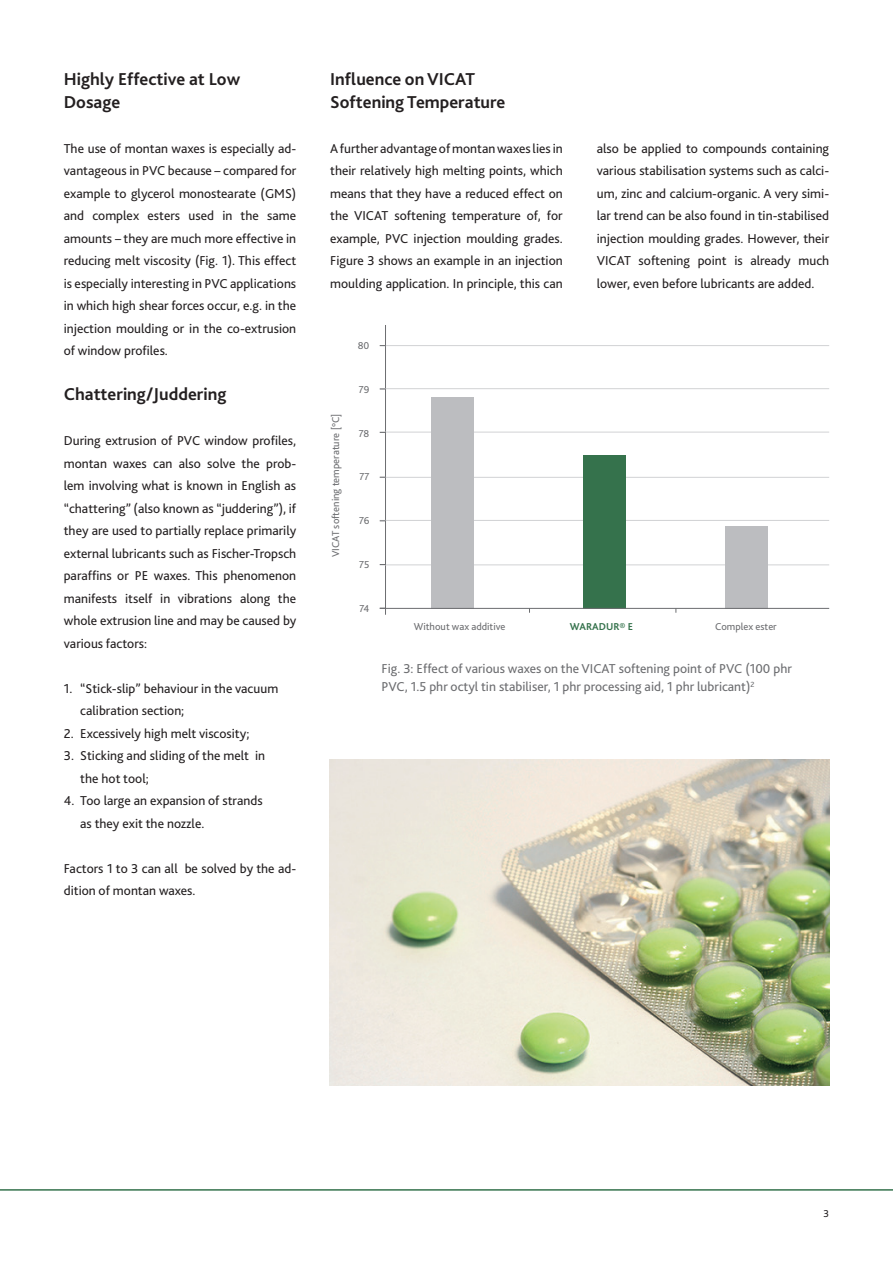
<style>
.page{position:relative;width:893px;height:1263px;background:#fff}
.page>*{position:absolute;margin:0;border:0;box-sizing:border-box;transform-origin:0 0}
.t1{font:700 18px/22.5px "Bliss 2";color:#231f20}
.t2{font:13.5px/22.5px "Bliss 2";color:#231f20;text-align:justify}
.t3{font:13.5px/18px "Bliss 2";color:#6c6d70}
.t4{font:10.5px "Bliss 2";color:#6c6d70}
.t5{font:700 10.5px "Bliss 2";color:#35724c}
.t6{font:10.5px "Bliss 2";color:#231f20}
</style>
<div class="page">
<hr style="left:0;top:1189px;width:893px;height:2px;background:#35724c">
<hr style="left:385px;top:325px;width:1px;height:290px;background:#6c6d70">
<hr style="left:380px;top:345px;width:449px;height:1px;background:#d1d2d4">
<hr style="left:380px;top:388px;width:449px;height:1px;background:#d1d2d4">
<hr style="left:380px;top:432px;width:449px;height:1px;background:#d1d2d4">
<hr style="left:380px;top:477px;width:449px;height:1px;background:#d1d2d4">
<hr style="left:380px;top:520px;width:449px;height:1px;background:#d1d2d4">
<hr style="left:380px;top:564px;width:449px;height:1px;background:#d1d2d4">
<div style="left:431px;top:397px;width:43px;height:212px;background:#bcbdc0"></div>
<div style="left:583px;top:455px;width:43px;height:154px;background:#35724c"></div>
<div style="left:725px;top:527px;width:42px;height:82px;background:#bcbdc0"></div>
<hr style="left:380px;top:608px;width:449px;height:1px;background:#6c6d70">
<img style="left:330px;top:759px;width:499px;height:327px">
<h1 class="t1" style="left:64px;top:67px;width:178px">Highly Effective at Low<br>Dosage</h1>
<p class="t2" style="left:64px;top:136px;width:234px">The use of montan waxes is especially ad&shy;vantageous in PVC because – compared for example to glycerol monostearate (GMS) and complex esters used in the same amounts – they are much more effective in reducing melt viscosity (Fig. 1). This effect is especially interesting in PVC applications in which high shear forces occur, e.g. in the injection moulding or in the co-extrusion of window profiles.</p>
<h1 class="t1" style="left:64px;top:382px;width:164px">Chattering/Juddering</h1>
<p class="t2" style="left:64px;top:429px;width:234px">During extrusion of PVC window profiles, montan waxes can also solve the prob&shy;lem involving what is known in English as “chattering” (also known as “juddering”), if they are used to partially replace primarily external lubricants such as Fischer-Tropsch paraffins or PE waxes. This phenomenon manifests itself in vibrations along the whole extrusion line and may be caused by various factors:</p>
<p class="t2" style="left:80px;top:676px;width:200px;text-indent:-16px">1. “Stick-slip” behaviour in the vacuum calibration section;</p>
<p class="t2" style="left:64px;top:722px;width:187px">2. Excessively high melt viscosity;</p>
<p class="t2" style="left:80px;top:744px;width:186px;text-indent:-16px">3. Sticking and sliding of the melt in the hot tool;</p>
<p class="t2" style="left:80px;top:789px;width:184px;text-indent:-16px">4. Too large an expansion of strands as they exit the nozzle.</p>
<p class="t2" style="left:64px;top:857px;width:234px">Factors 1 to 3 can all be solved by the ad&shy;dition of montan waxes.</p>
<h1 class="t1" style="left:330px;top:67px;width:177px">Influence on VICAT<br>Softening Temperature</h1>
<p class="t2" style="left:330px;top:136px;width:234px">A further advantage of montan waxes lies in their relatively high melting points, which means that they have a reduced effect on the VICAT softening temperature of, for example, PVC injection moulding grades.<br>Figure 3 shows an example in an injection moulding application. In principle, this can</p>
<p class="t2" style="left:597px;top:136px;width:234px">also be applied to compounds containing various stabilisation systems such as calci&shy;um, zinc and calcium-organic. A very simi&shy;lar trend can be also found in tin-stabilised injection moulding grades. However, their VICAT softening point is already much lower, even before lubricants are added.</p>
<p class="t4" style="left:329px;top:557px;width:145px;rotate:-90deg">VICAT softening temperature [°C]</p>
<p class="t4" style="left:358px;top:339px;width:13px">80</p>
<p class="t4" style="left:359px;top:383px;width:12px">79</p>
<p class="t4" style="left:359px;top:427px;width:12px">78</p>
<p class="t4" style="left:359px;top:470px;width:12px">77</p>
<p class="t4" style="left:359px;top:514px;width:12px">76</p>
<p class="t4" style="left:359px;top:558px;width:12px">75</p>
<p class="t4" style="left:359px;top:602px;width:12px">74</p>
<p class="t4" style="left:414px;top:619px;width:93px">Without wax additive</p>
<p class="t5" style="left:570px;top:619px;width:65px">WARADUR® E</p>
<p class="t4" style="left:715px;top:619px;width:63px">Complex ester</p>
<p class="t3" style="left:382px;top:659px;width:412px">Fig. 3: Effect of various waxes on the VICAT softening point of PVC (100 phr<br>PVC, 1.5 phr octyl tin stabiliser, 1 phr processing aid, 1 phr lubricant)<sup>2</sup></p>
<p class="t6" style="left:824px;top:1207px;width:7px">3</p>
</div>
